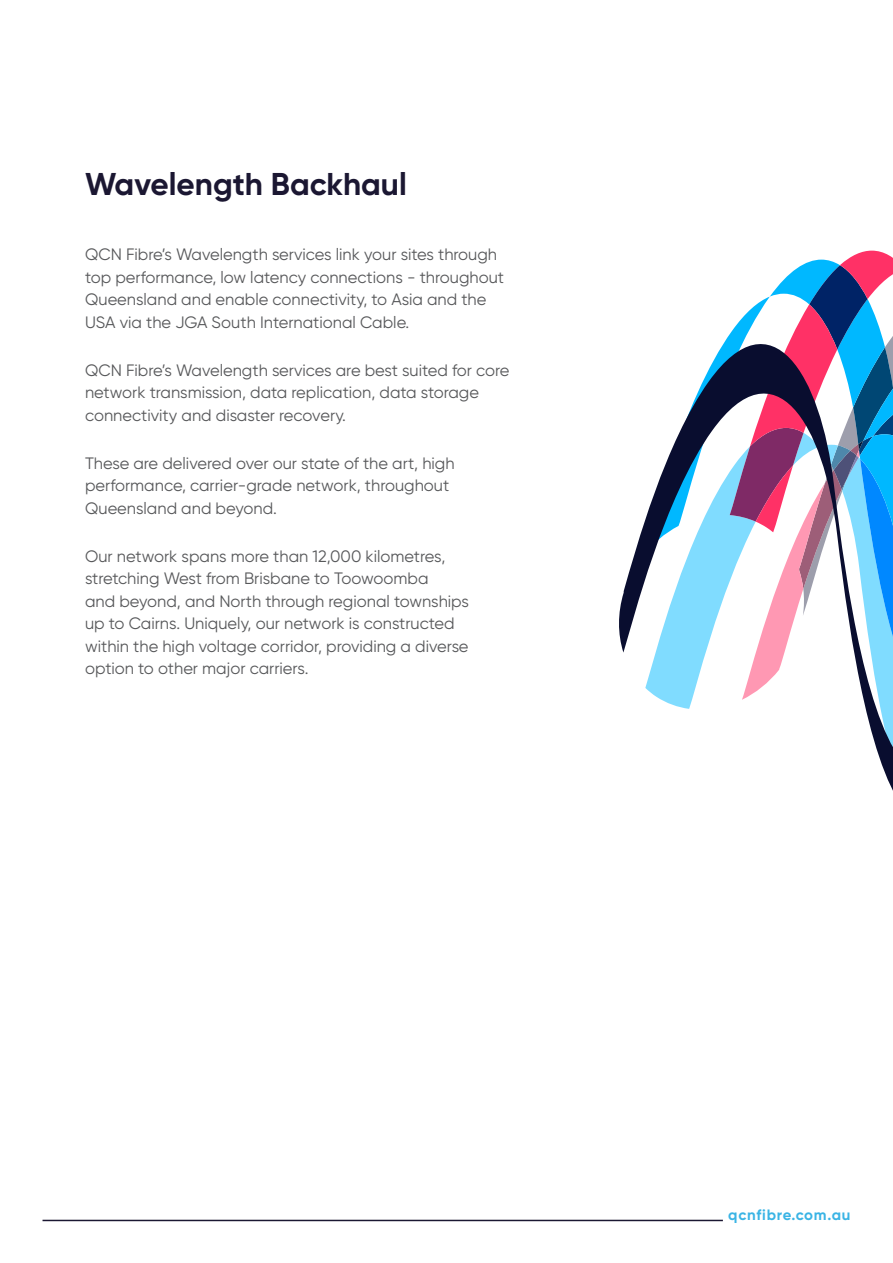
<style>
.page{position:relative;width:893px;height:1263px;background:#fff}
.page>*{position:absolute;margin:0;border:0;box-sizing:border-box;transform-origin:0 0}
.t1{font:700 31.5px "Gilroy";color:#1b1732}
.t2{font:16.5px/22.5px "Gilroy";color:#57585a}
.t3{font:700 15px "Gilroy";letter-spacing:.05em;color:#3ab4e5}
</style>
<div class="page">
<hr style="left:43px;top:1220px;width:680px;height:1px;background:#1b1732">
<svg style="left:771px;top:251px;width:122px;height:43px"></svg>
<svg style="left:619px;top:294px;width:274px;height:497px"></svg>
<p class="t1" style="left:85px;top:165px;width:323px">Wavelength Backhaul</p>
<p class="t2" style="left:85px;top:243px;width:421px">QCN Fibre’s Wavelength services link your sites through top performance, low latency connections - throughout Queensland and enable connectivity, to Asia and the USA via the JGA South International Cable.</p>
<p class="t2" style="left:85px;top:359px;width:426px">QCN Fibre’s Wavelength services are best suited for core network transmission, data replication, data storage connectivity and disaster recovery.</p>
<p class="t2" style="left:85px;top:452px;width:371px">These are delivered over our state of the art, high performance, carrier-grade network, throughout<br>Queensland and beyond.</p>
<p class="t2" style="left:85px;top:545px;width:386px">Our network spans more than 12,000 kilometres, stretching West from Brisbane to Toowoomba<br>and beyond, and North through regional townships up to Cairns. Uniquely, our network is constructed within the high voltage corridor, providing a diverse option to other major carriers.</p>
<p class="t3" style="left:728px;top:1206px;width:124px">qcnfibre.com.au</p>
</div>
